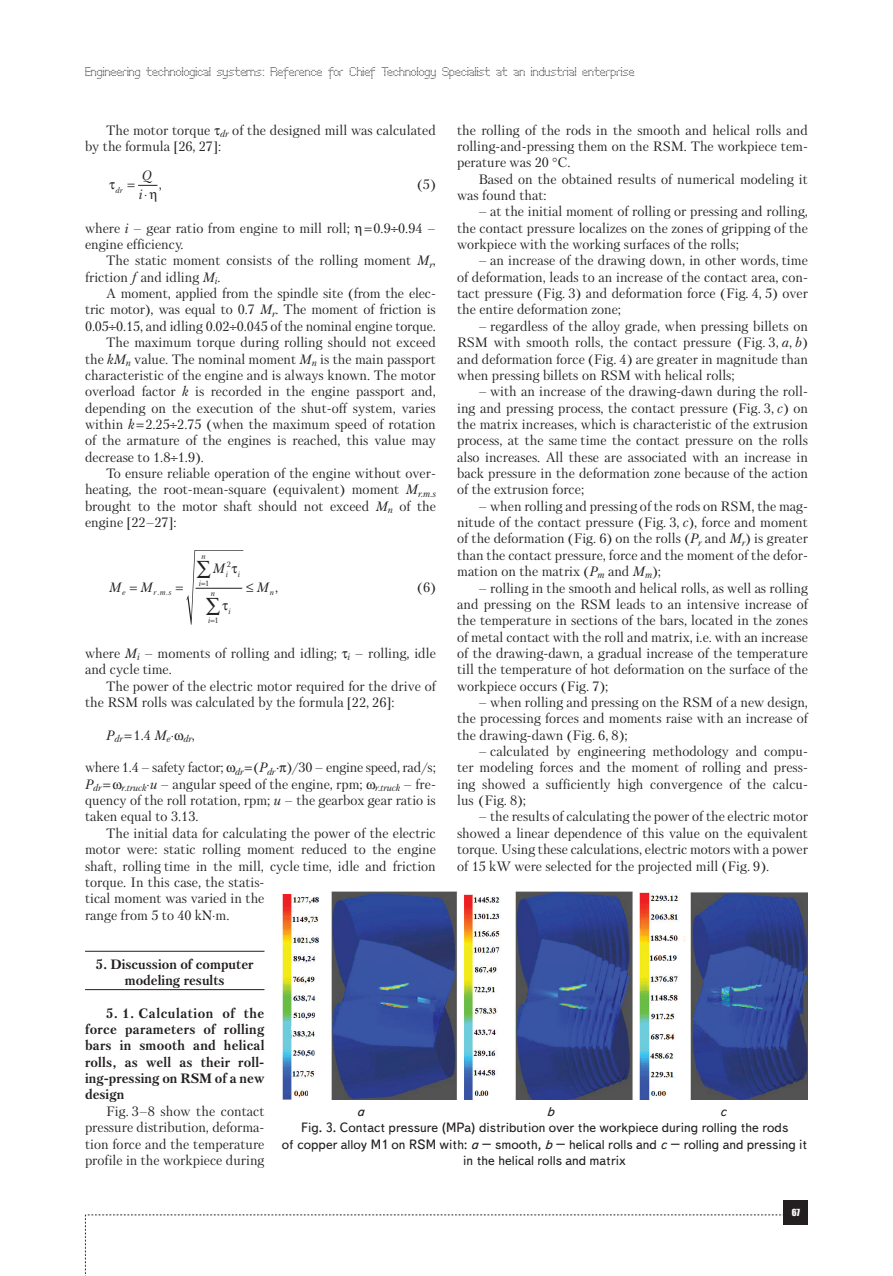
<style>
.page{position:relative;width:893px;height:1276px;background:#fff}
.page>*{position:absolute;margin:0;border:0;box-sizing:border-box;transform-origin:0 0}
.t1{font:13.5px/16.4px "Petersburg C";color:#231f20;text-align:justify}
.t2{font:13.5px/16.2px "Text Book C";color:#231f20;text-align:center}
.t3{font:700 13.5px/16.4px "Petersburg C";color:#231f20;text-align:center}
.t4{font:italic 13.5px/19.4px "Petersburg C";color:#231f20}
.t5{font:italic 13.5px "Text Book C";color:#231f20}
.t6{font:12px "Perfo C";letter-spacing:.015em;color:#231f20}
.t7{font:italic 9.45px "Petersburg C";color:#231f20}
.t8{font:9px "Impact";color:#fff}
.t9{font:italic 7.8px "Petersburg C";color:#231f20}
.t10{font:7.8px "Petersburg C";color:#231f20}
.s1{font-style:italic}
</style>
<div class="page">
<svg style="left:85px;top:1214px;width:699px;height:62px"></svg>
<div style="left:784px;top:1200px;width:24px;height:24px;background:#231f20"></div>
<hr style="left:85px;top:951px;width:179px;height:1px;background:#231f20">
<hr style="left:85px;top:989px;width:179px;height:1px;background:#231f20">
<img style="left:282px;top:891px;width:175px;height:208px">
<img style="left:464px;top:891px;width:169px;height:208px">
<img style="left:639px;top:892px;width:169px;height:207px">
<svg style="left:138px;top:184px;width:19px;height:2px"></svg>
<svg style="left:186px;top:550px;width:57px;height:74px"></svg>
<p class="t6" style="left:85px;top:65px;width:551px">Engineering technological systems: Reference for Chief Technology Specialist at an industrial enterprise</p>
<p class="t1" style="left:457px;top:122px;width:352px">the rolling of the rods in the smooth and helical rolls and rolling-and-pressing them on the RSM. The workpiece tem&shy;perature was 20 C.</p>
<p class="t1" style="left:457px;top:171px;width:352px;text-indent:21px">Based on the obtained results of numerical modeling it was found that:</p>
<p class="t1" style="left:457px;top:203px;width:352px;text-indent:21px">– at the initial moment of rolling or pressing and rolling, the contact pressure localizes on the zones of gripping of the workpiece with the working surfaces of the rolls;</p>
<p class="t1" style="left:457px;top:252px;width:352px;text-indent:21px">– an increase of the drawing down, in other words, time of deformation, leads to an increase of the contact area, con&shy;tact pressure (Fig. 3) and deformation force (Fig. 4, 5) over the entire deformation zone;</p>
<p class="t1" style="left:457px;top:318px;width:352px;text-indent:21px">– regardless of the alloy grade, when pressing billets on RSM with smooth rolls, the contact pressure (Fig. 3, <span class="s1">a</span>, <span class="s1">b</span>) and deformation force (Fig. 4) are greater in magnitude than when pressing billets on RSM with helical rolls;</p>
<p class="t1" style="left:457px;top:383px;width:352px;text-indent:21px">– with an increase of the drawing-dawn during the roll&shy;ing and pressing process, the contact pressure (Fig. 3, <span class="s1">c</span>) on the matrix increases, which is characteristic of the extrusion process, at the same time the contact pressure on the rolls also increases. All these are associated with an increase in back pressure in the deformation zone because of the action of the extrusion force;</p>
<p class="t1" style="left:457px;top:498px;width:352px;text-indent:21px">– when rolling and pressing of the rods on RSM, the mag&shy;nitude of the contact pressure (Fig. 3, <span class="s1">c</span>), force and moment of the deformation (Fig. 6) on the rolls (<span class="s1">P</span><sub>r</sub> and <span class="s1">M</span><sub>r</sub>) is greater than the contact pressure, force and the moment of the defor&shy;mation on the matrix (<span class="s1">P</span><sub>m</sub> and <span class="s1">M</span><sub>m</sub>);</p>
<p class="t1" style="left:457px;top:579px;width:352px;text-indent:21px">– rolling in the smooth and helical rolls, as well as rolling and pressing on the RSM leads to an intensive increase of the temperature in sections of the bars, located in the zones of metal contact with the roll and matrix, i.e. with an increase of the drawing-dawn, a gradual increase of the temperature till the temperature of hot deformation on the surface of the workpiece occurs (Fig. 7);</p>
<p class="t1" style="left:457px;top:694px;width:352px;text-indent:21px">– when rolling and pressing on the RSM of a new design, the processing forces and moments raise with an increase of the drawing-dawn (Fig. 6, 8);</p>
<p class="t1" style="left:457px;top:743px;width:352px;text-indent:21px">– calculated by engineering methodology and compu&shy;ter modeling forces and the moment of rolling and press&shy;ing showed a sufficiently high convergence of the calcu&shy;lus (Fig. 8);</p>
<p class="t1" style="left:457px;top:808px;width:352px;text-indent:21px">– the results of calculating the power of the electric motor showed a linear dependence of this value on the equivalent torque. Using these calculations, electric motors with a power of 15 kW were selected for the projected mill (Fig. 9).</p>
<p class="t1" style="left:85px;top:122px;width:352px;text-indent:21px">The motor torque ▼<sub>dr</sub> of the designed mill was calculated by the formula [26, 27]:</p>
<p class="t9" style="left:116px;top:185px;width:8px">dr</p>
<p class="t4" style="left:139px;top:166px;width:15px">Q i⋅</p>
<p class="t1" style="left:159px;top:176px;width:5px">,</p>
<p class="t1" style="left:417px;top:176px;width:20px">(5)</p>
<p class="t1" style="left:85px;top:220px;width:266px">where <span class="s1">i</span> – gear ratio from engine to mill roll;</p>
<p class="t1" style="left:373px;top:220px;width:64px">0.9 0.94 –</p>
<p class="t1" style="left:85px;top:236px;width:100px">engine efficiency.</p>
<p class="t1" style="left:106px;top:252px;width:331px">The static moment consists of the rolling moment <span class="s1">M</span><sub>r</sub>,</p>
<p class="t1" style="left:85px;top:269px;width:137px">friction <span class="s1">f</span> and idling <span class="s1">М</span><sub>i</sub>.</p>
<p class="t1" style="left:106px;top:285px;width:331px">A moment, applied from the spindle site (from the elec-</p>
<p class="t1" style="left:85px;top:301px;width:352px">tric motor), was equal to 0.7 <span class="s1">М</span><sub>r</sub>. The moment of friction is</p>
<p class="t1" style="left:85px;top:318px;width:352px">0.05 0.15, and idling 0.02 0.045 of the nominal engine torque.</p>
<p class="t1" style="left:106px;top:334px;width:331px">The maximum torque during rolling should not exceed</p>
<p class="t1" style="left:85px;top:350px;width:352px">the <span class="s1">kM</span><sub>n</sub> value. The nominal moment <span class="s1">М</span><sub>n</sub> is the main passport</p>
<p class="t1" style="left:85px;top:367px;width:352px">characteristic of the engine and is always known. The motor</p>
<p class="t1" style="left:85px;top:383px;width:352px">overload factor <span class="s1">k</span> is recorded in the engine passport and,</p>
<p class="t1" style="left:85px;top:399px;width:352px">depending on the execution of the shut-off system, varies</p>
<p class="t1" style="left:85px;top:416px;width:352px">within <span class="s1">k</span> 2.25 2.75 (when the maximum speed of rotation</p>
<p class="t1" style="left:85px;top:432px;width:352px">of the armature of the engines is reached, this value may</p>
<p class="t1" style="left:85px;top:448px;width:120px">decrease to 1.8 1.9).</p>
<p class="t1" style="left:106px;top:465px;width:331px">To ensure reliable operation of the engine without over-</p>
<p class="t1" style="left:85px;top:481px;width:352px">heating, the root-mean-square (equivalent) moment <span class="s1">М</span><sub>r.m.s</sub></p>
<p class="t1" style="left:85px;top:498px;width:352px">brought to the motor shaft should not exceed <span class="s1">М</span><sub>n</sub> of the</p>
<p class="t1" style="left:85px;top:514px;width:93px">engine [22–27]:</p>
<p class="t9" style="left:202px;top:552px;width:6px">n</p>
<p class="t10" style="left:227px;top:560px;width:6px">2</p>
<p class="t4" style="left:213px;top:559px;width:14px">M</p>
<p class="t9" style="left:226px;top:570px;width:4px">i</p>
<p class="t9" style="left:238px;top:570px;width:4px">i</p>
<p class="t10" style="left:205px;top:579px;width:6px">1</p>
<p class="t9" style="left:199px;top:579px;width:4px">i</p>
<p class="t1" style="left:417px;top:579px;width:20px">(6)</p>
<p class="t4" style="left:109px;top:577px;width:14px">M</p>
<p class="t4" style="left:141px;top:577px;width:14px">M</p>
<p class="t4" style="left:257px;top:577px;width:14px">M</p>
<p class="t9" style="left:211px;top:589px;width:6px">n</p>
<p class="t9" style="left:246px;top:588px;width:29px">≤ n</p>
<p class="t1" style="left:275px;top:579px;width:5px">,</p>
<p class="t9" style="left:122px;top:588px;width:5px">e</p>
<p class="t9" style="left:154px;top:588px;width:19px">rms</p>
<p class="t10" style="left:157px;top:588px;width:12px">. .</p>
<p class="t9" style="left:229px;top:607px;width:4px">i</p>
<p class="t10" style="left:215px;top:616px;width:6px">1</p>
<p class="t9" style="left:208px;top:616px;width:4px">i</p>
<p class="t1" style="left:85px;top:645px;width:352px">where <span class="s1">M</span><sub>i</sub> – moments of rolling and idling; <sub>i</sub> – rolling, idle and cycle time.</p>
<p class="t1" style="left:85px;top:677px;width:352px;text-indent:21px">The power of the electric motor required for the drive of the RSM rolls was calculated by the formula [22, 26]:</p>
<p class="t7" style="left:106px;top:733px;width:90px"><sup>P</sup>dr <sup>1.4</sup> <sup>М</sup>e⋅ dr<sup>,</sup></p>
<p class="t1" style="left:85px;top:759px;width:352px">where 1.4 – safety factor; <sub>dr</sub> (<span class="s1">P</span><sub>dr</sub>⋅ )/30 – engine speed, rad/s;</p>
<p class="t7" style="left:85px;top:782px;width:18px"><sup>P</sup>dr</p>
<p class="t1" style="left:85px;top:775px;width:352px;text-indent:37px"><sub>r.truck</sub>⋅<span class="s1">u</span> – angular speed of the engine, rpm; <sub>r.truck</sub> – fre&shy;quency of the roll rotation, rpm; <span class="s1">u</span> – the gearbox gear ratio is taken equal to 3.13.</p>
<p class="t1" style="left:85px;top:825px;width:352px;text-align:left;text-indent:21px">The initial data for calculating the power of the electric motor were: static rolling moment reduced to the engine shaft, rolling time in the mill, cycle time, idle and friction torque. In this case, the statis-<br>tical moment was varied in the<br>range from 5 to 40 kN⋅m.</p>
<p class="t3" style="left:96px;top:955px;width:159px">5. Discussion of computer modeling results</p>
<p class="t3" style="left:85px;top:1004px;width:181px;text-align:justify;text-indent:21px">5. 1. Calculation of the force parameters of rolling bars in smooth and helical rolls, as well as their roll&shy;ing-pressing on RSM of a new design</p>
<p class="t1" style="left:85px;top:1102px;width:181px;text-indent:21px">Fig. 3–8 show the contact pressure distribution, deforma&shy;tion force and the temperature profile in the workpiece during</p>
<p class="t5" style="left:357px;top:1104px;width:9px">а</p>
<p class="t5" style="left:547px;top:1104px;width:9px">b</p>
<p class="t5" style="left:720px;top:1104px;width:8px">c</p>
<p class="t2" style="left:282px;top:1120px;width:527px">Fig. 3. Contact pressure (MPa) distribution over the workpiece during rolling the rods<br>of copper alloy M1 on RSM with: <span class="s1">a</span> – smooth, <span class="s1">b</span> – helical rolls and <span class="s1">c</span> – rolling and pressing it in the helical rolls and matrix</p>
<p class="t8" style="left:792px;top:1205px;width:10px">67</p>
</div>
